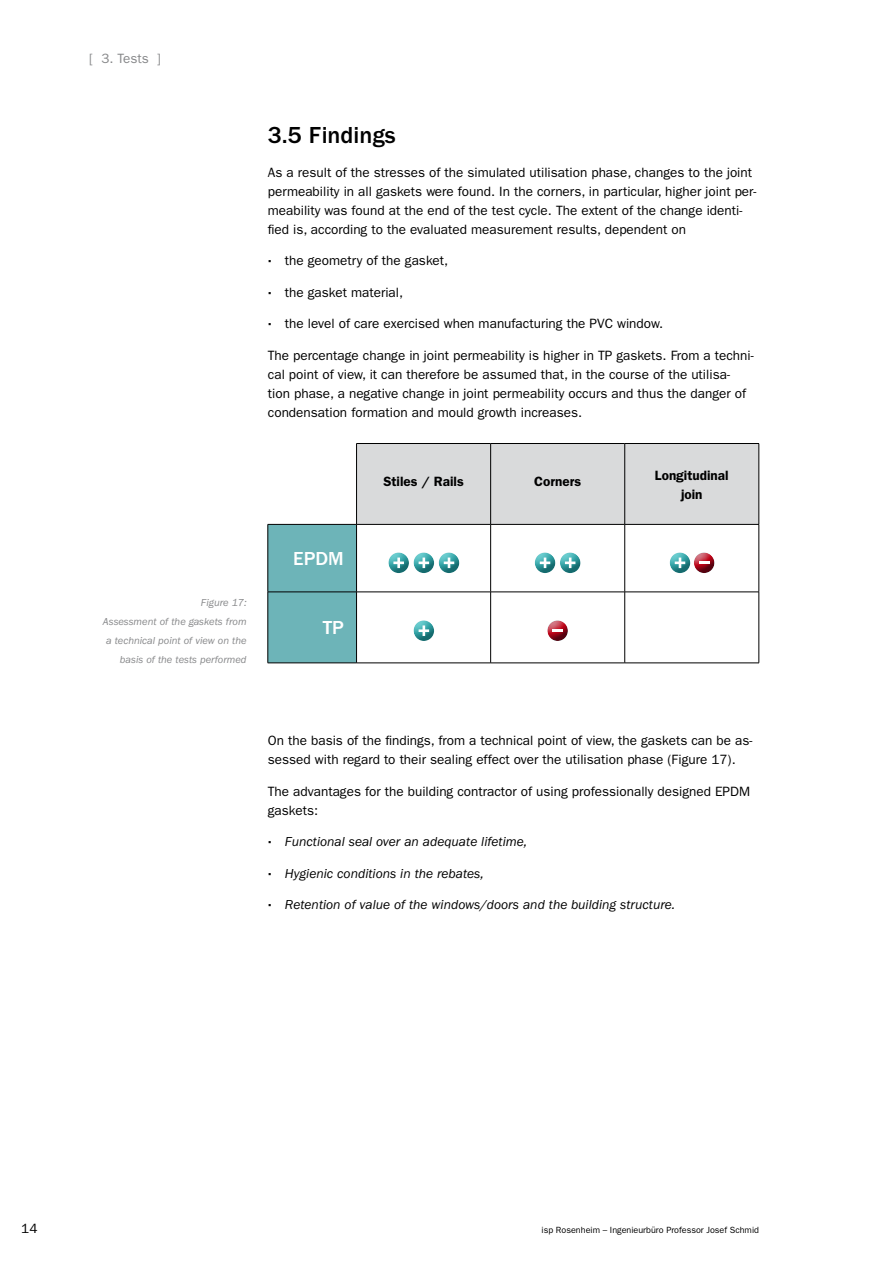
<style>
.page{position:relative;width:893px;height:1263px;background:#fff}
.page>*{position:absolute;margin:0;border:0;box-sizing:border-box;transform-origin:0 0}
.t1{font:500 24px "ITC Franklin Gothic Std";color:#000}
.t2{font:500 19.5px "ITC Franklin Gothic Std";color:#fff}
.t3{font:13.5px/18.9px "ITC Franklin Gothic Std";color:#000}
.t4{font:italic 13.5px "ITC Franklin Gothic Std";color:#000}
.t5{font:600 13.5px/18.9px "ITC Franklin Gothic Std";color:#000;text-align:center}
.t6{font:13.5px "ITC Franklin Gothic Std";color:#87888a}
.t7{font:italic 10.5px/18.9px "ITC Franklin Gothic Std";color:#87888a;text-align:right}
.t8{font:9px "ITC Franklin Gothic Std";color:#000}
.s1{font-weight:600}
.s2{font-weight:600;font-style:normal}
</style>
<div class="page">
<hr style="left:759px;top:444px;width:1px;height:80px;background:#000">
<hr style="left:759px;top:525px;width:1px;height:67px;background:#000">
<hr style="left:759px;top:592px;width:1px;height:71px;background:#000">
<hr style="left:357px;top:663px;width:134px;height:1px;background:#000">
<hr style="left:491px;top:663px;width:134px;height:1px;background:#000">
<hr style="left:625px;top:663px;width:134px;height:1px;background:#000">
<hr style="left:268px;top:663px;width:89px;height:1px;background:#000">
<svg style="left:268px;top:443px;width:491px;height:220px"></svg>
<p class="t6" style="left:89px;top:51px;width:73px">[ 3. Tests ]</p>
<p class="t7" style="left:103px;top:593px;width:145px">Figure 17:<br>Assessment of the gaskets from a technical point of view on the basis of the tests performed</p>
<h1 class="t1" style="left:268px;top:121px;width:129px">3.5 Findings</h1>
<p class="t3" style="left:268px;top:163px;width:490px">As a result of the stresses of the simulated utilisation phase, changes to the joint permeability in all gaskets were found. In the corners, in particular, higher joint per&shy;meability was found at the end of the test cycle. The extent of the change identi&shy;fied is, according to the evaluated measurement results, dependent on</p>
<p class="t3" style="left:268px;top:251px;width:182px"><span class="s1">·</span> the geometry of the gasket,</p>
<p class="t3" style="left:268px;top:283px;width:137px"><span class="s1">·</span> the gasket material,</p>
<p class="t3" style="left:268px;top:314px;width:397px"><span class="s1">·</span> the level of care exercised when manufacturing the PVC window.</p>
<p class="t3" style="left:268px;top:346px;width:487px">The percentage change in joint permeability is higher in TP gaskets. From a techni&shy;cal point of view, it can therefore be assumed that, in the course of the utilisa&shy;tion phase, a negative change in joint permeability occurs and thus the danger of condensation formation and mould growth increases.</p>
<h2 class="t2" style="left:293px;top:547px;width:52px">EPDM</h2>
<h2 class="t2" style="left:323px;top:617px;width:23px">TP</h2>
<p class="t5" style="left:383px;top:472px;width:82px">Stiles / Rails</p>
<p class="t5" style="left:534px;top:472px;width:49px">Corners</p>
<p class="t5" style="left:655px;top:466px;width:75px">Longitudinal join</p>
<p class="t3" style="left:268px;top:731px;width:486px">On the basis of the findings, from a technical point of view, the gaskets can be as&shy;sessed with regard to their sealing effect over the utilisation phase (Figure 17).</p>
<p class="t3" style="left:268px;top:782px;width:484px">The advantages for the building contractor of using professionally designed EPDM gaskets:</p>
<p class="t4" style="left:268px;top:834px;width:261px"><span class="s2">·</span> Functional seal over an adequate lifetime,</p>
<p class="t4" style="left:268px;top:866px;width:217px"><span class="s2">·</span> Hygienic conditions in the rebates,</p>
<p class="t4" style="left:268px;top:897px;width:409px"><span class="s2">·</span> Retention of value of the windows/doors and the building structure.</p>
<p class="t3" style="left:21px;top:1219px;width:18px">14</p>
<p class="t8" style="left:542px;top:1225px;width:219px">isp Rosenheim – Ingenieurbüro Professor Josef Schmid</p>
</div>
